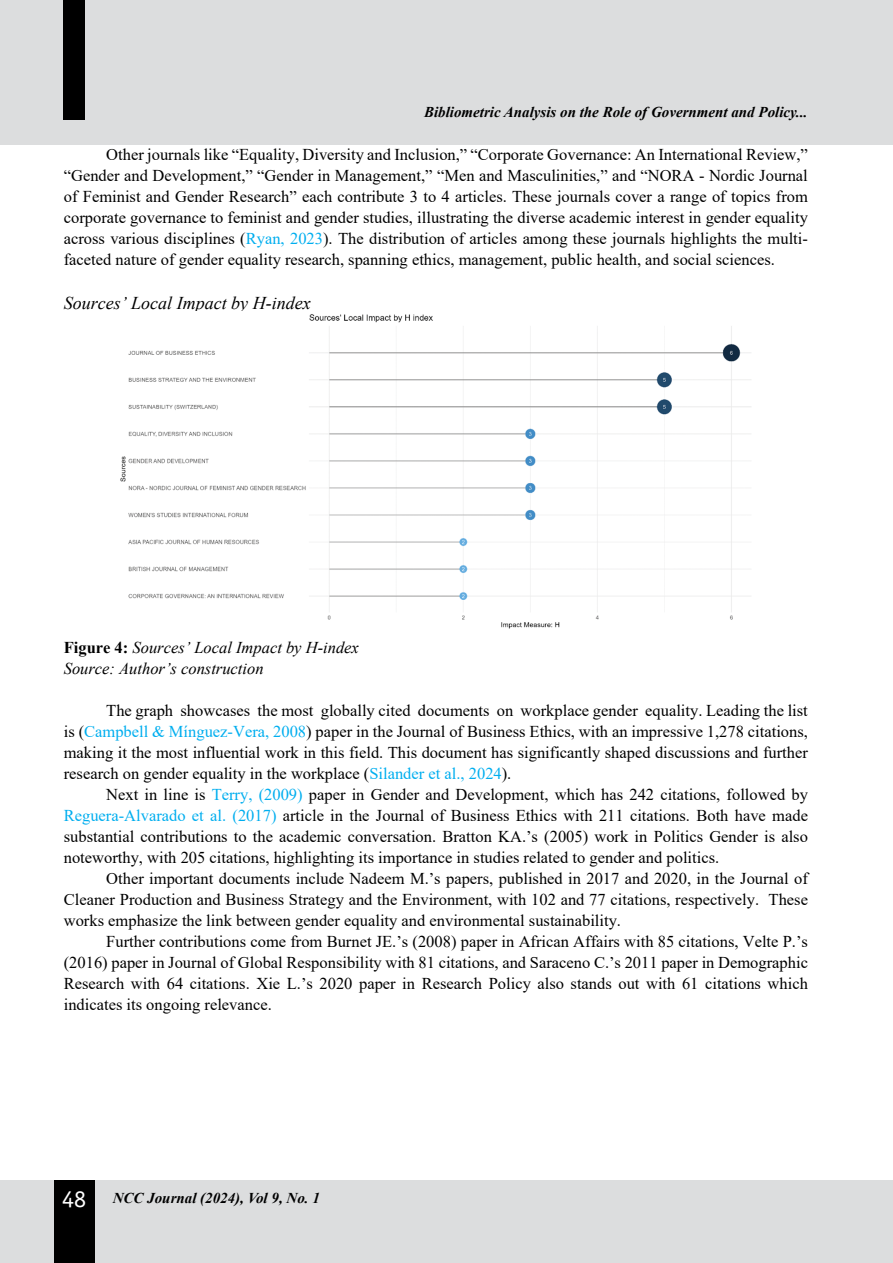
<style>
.page{position:relative;width:893px;height:1263px;background:#fff}
.page>*{position:absolute;margin:0;border:0;box-sizing:border-box;transform-origin:0 0}
.t1{font:italic 18px "Times New Roman";color:#000}
.t2{font:16.5px/21px "Times New Roman";color:#000;text-align:justify}
.t3{font:italic 16.5px/21px "Times New Roman";color:#000}
.t4{font:italic 700 15px "Times New Roman";color:#000}
.s1{color:#00aeef}
.s2{font-weight:700;font-style:normal}
.s3{font-family:"Officina Sans Std";font-weight:400;font-style:normal;font-size:24px;color:#fff}
</style>
<div class="page">
<div style="left:0;top:0;width:893px;height:145px;background:#dcddde"></div>
<div style="left:0;top:1180px;width:893px;height:83px;background:#dcddde"></div>
<div style="left:63px;top:0;width:22px;height:120px;background:#000"></div>
<div style="left:54px;top:1180px;width:40px;height:83px;background:#000"></div>
<img style="left:120px;top:314px;width:631px;height:315px">
<p class="t4" style="left:424px;top:102px;width:385px">Bibliometric Analysis on the Role of Government and Policy...</p>
<p class="t2" style="left:64px;top:144px;width:746px;text-indent:43px">Other journals like “Equality, Diversity and Inclusion,” “Corporate Governance: An International Review,” “Gender and Development,” “Gender in Management,” “Men and Masculinities,” and “NORA - Nordic Journal of Feminist and Gender Research” each contribute 3 to 4 articles. These journals cover a range of topics from corporate governance to feminist and gender studies, illustrating the diverse academic interest in gender equality across various disciplines (<span class="s1">Ryan, 2023</span>). The distribution of articles among these journals highlights the multi&shy;faceted nature of gender equality research, spanning ethics, management, public health, and social sciences.</p>
<p class="t1" style="left:64px;top:290px;width:248px">Sources’ Local Impact by H-index</p>
<p class="t3" style="left:64px;top:636px;width:297px"><span class="s2">Figure 4:</span> Sources’ Local Impact by H-index<br>Source: Author’s construction</p>
<p class="t2" style="left:64px;top:699px;width:746px;text-indent:43px">The graph showcases the most globally cited documents on workplace gender equality. Leading the list is (<span class="s1">Campbell &amp; Mínguez-Vera, 2008</span>) paper in the Journal of Business Ethics, with an impressive 1,278 citations, making it the most influential work in this field. This document has significantly shaped discussions and further research on gender equality in the workplace (<span class="s1">Silander et al., 2024</span>).</p>
<p class="t2" style="left:64px;top:783px;width:746px;text-indent:43px">Next in line is <span class="s1">Terry, (2009)</span> paper in Gender and Development, which has 242 citations, followed by <span class="s1">Reguera-Alvarado et al. (2017)</span> article in the Journal of Business Ethics with 211 citations. Both have made substantial contributions to the academic conversation. Bratton KA.’s (2005) work in Politics Gender is also noteworthy, with 205 citations, highlighting its importance in studies related to gender and politics.</p>
<p class="t2" style="left:64px;top:867px;width:746px;text-indent:43px">Other important documents include Nadeem M.’s papers, published in 2017 and 2020, in the Journal of Cleaner Production and Business Strategy and the Environment, with 102 and 77 citations, respectively. These works emphasize the link between gender equality and environmental sustainability.</p>
<p class="t2" style="left:64px;top:930px;width:746px;text-indent:43px">Further contributions come from Burnet JE.’s (2008) paper in African Affairs with 85 citations, Velte P.’s (2016) paper in Journal of Global Responsibility with 81 citations, and Saraceno C.’s 2011 paper in Demographic Research with 64 citations. Xie L.’s 2020 paper in Research Policy also stands out with 61 citations which indicates its ongoing relevance.</p>
<p class="t4" style="left:62px;top:1187px;width:259px"><span class="s3">48</span> NCC Journal (2024), Vol 9, No. 1</p>
</div>
